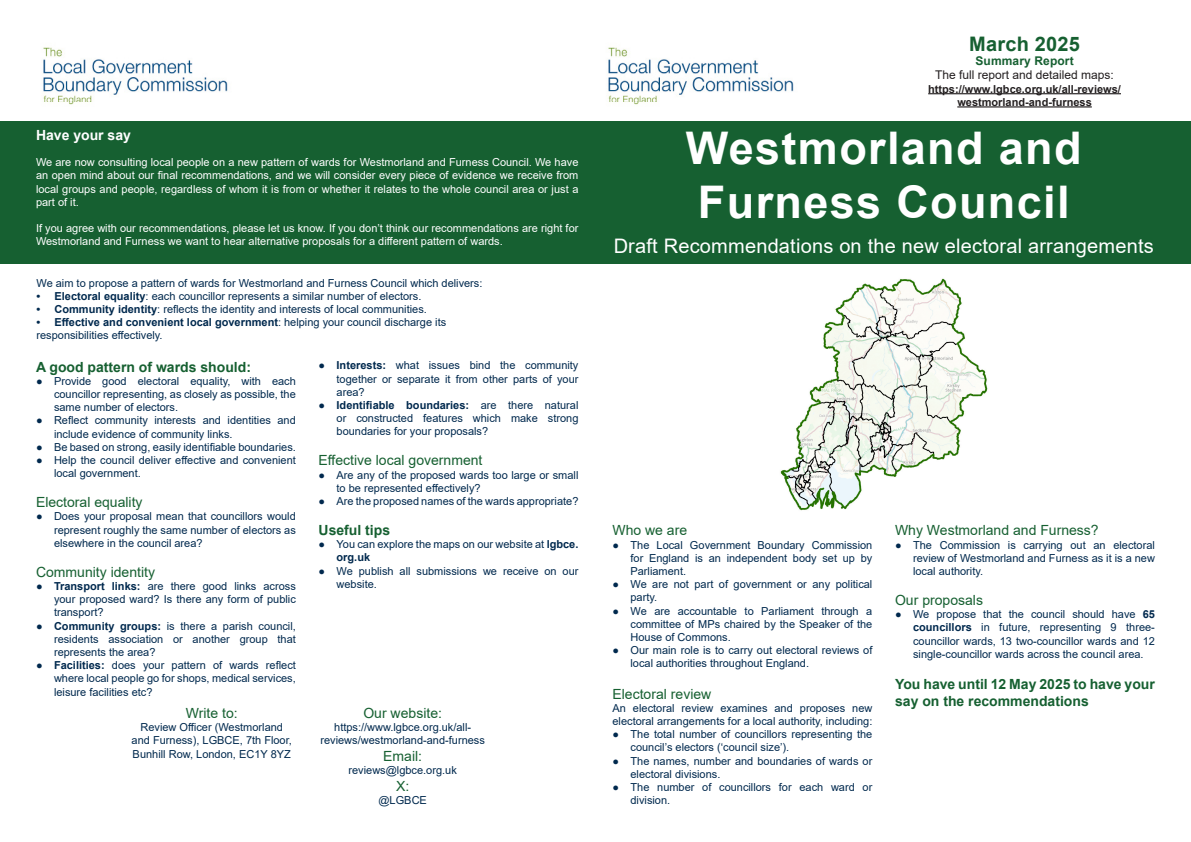
<style>
.page{position:relative;width:1191px;height:842px;background:#fff}
.page>*{position:absolute;margin:0;border:0;box-sizing:border-box;transform-origin:0 0}
.t1{font:700 45px/54px "Arial";letter-spacing:.03em;color:#fff}
.t2{font:20px "Arial";letter-spacing:.01em;color:#fff}
.t3{font:700 20px "Arial";letter-spacing:.01em;color:#166031}
.Summary_Paragraph_Heading{font:14px "Arial";color:#166031}
.Summary_Text{font:700 14px/16.8px "Arial";color:#166031}
.Summary_Paragraph_Heading-2{font:700 14px "Arial";color:#166031}
.Summary_Text-2{font:700 14px "Arial";color:#fff}
.t4{font:12px "Arial";color:#231f20}
.t5{font:700 12px "Arial";letter-spacing:.01em;color:#166031}
.Summary_Text-3{font:11px/13.2px "Arial";color:#00294e;text-align:justify}
.Summary_Text-4{font:11px/13.2px "Arial";color:#fff;text-align:justify}
.t6{font:700 11px "Arial";color:#00294e}
.t7{font:700 11px/13.2px "Arial";color:#231f20;text-align:center}
.s1{font-weight:700}
.s2{font-weight:400}
</style>
<div class="page">
<div style="left:0;top:121px;width:1191px;height:142px;background:#166031"></div>
<img style="left:43px;top:47px;width:185px;height:58px">
<img style="left:608px;top:47px;width:186px;height:58px">
<hr style="left:928px;top:93px;width:193px;height:1px;background:#231f20">
<hr style="left:957px;top:106px;width:134px;height:2px;background:#231f20">
<img style="left:780px;top:278px;width:208px;height:233px">
<p class="Summary_Text-2" style="left:36px;top:125px;width:96px">Have your say</p>
<p class="Summary_Text-4" style="left:36px;top:156px;width:544px">We are now consulting local people on a new pattern of wards for Westmorland and Furness Council. We have an open mind about our final recommendations, and we will consider every piece of evidence we receive from local groups and people, regardless of whom it is from or whether it relates to the whole council area or just a part of it.</p>
<p class="Summary_Text-4" style="left:36px;top:222px;width:544px">If you agree with our recommendations, please let us know. If you don’t think our recommendations are right for<br>Westmorland and Furness we want to hear alternative proposals for a different pattern of wards.</p>
<p class="Summary_Text-3" style="left:36px;top:276px;width:447px">We aim to propose a pattern of wards for Westmorland and Furness Council which delivers:</p>
<p class="Summary_Text-3" style="left:36px;top:289px;width:386px"><span class="s1">• Electoral equality</span>: each councillor represents a similar number of electors.</p>
<p class="Summary_Text-3" style="left:36px;top:302px;width:392px"><span class="s1">• Community identity</span>: reflects the identity and interests of local communities.</p>
<p class="t6" style="left:36px;top:314px;width:411px">• Effective and convenient local government<span class="s2">: helping your council discharge its</span></p>
<p class="Summary_Text-3" style="left:36px;top:329px;width:128px">responsibilities effectively.</p>
<p class="Summary_Paragraph_Heading-2" style="left:36px;top:357px;width:216px">A good pattern of wards should:</p>
<p class="Summary_Text-3" style="left:54px;top:374px;width:243px;text-indent:-18px">● Provide good electoral equality, with each councillor representing, as closely as possible, the same number of electors.</p>
<p class="Summary_Text-3" style="left:54px;top:414px;width:243px;text-indent:-18px">● Reflect community interests and identities and include evidence of community links.</p>
<p class="Summary_Text-3" style="left:36px;top:440px;width:261px">● Be based on strong, easily identifiable boundaries.</p>
<p class="Summary_Text-3" style="left:54px;top:453px;width:243px;text-indent:-18px">● Help the council deliver effective and convenient local government.</p>
<p class="Summary_Paragraph_Heading" style="left:36px;top:493px;width:108px">Electoral equality</p>
<p class="Summary_Text-3" style="left:54px;top:510px;width:243px;text-indent:-18px">● Does your proposal mean that councillors would represent roughly the same number of electors as elsewhere in the council area?</p>
<p class="Summary_Paragraph_Heading" style="left:36px;top:562px;width:121px">Community identity</p>
<p class="Summary_Text-3" style="left:54px;top:579px;width:243px;text-indent:-18px">● <span class="s1">Transport links:</span> are there good links across your proposed ward? Is there any form of public transport?</p>
<p class="Summary_Text-3" style="left:54px;top:619px;width:243px;text-indent:-18px">● <span class="s1">Community groups:</span> is there a parish council, residents association or another group that represents the area?</p>
<p class="Summary_Text-3" style="left:54px;top:659px;width:243px;text-indent:-18px">● <span class="s1">Facilities:</span> does your pattern of wards reflect where local people go for shops, medical services, leisure facilities etc?</p>
<p class="Summary_Text-3" style="left:336px;top:359px;width:243px;text-indent:-18px">● <span class="s1">Interests:</span> what issues bind the community together or separate it from other parts of your area?</p>
<p class="Summary_Text-3" style="left:336px;top:398px;width:243px;text-indent:-18px">● <span class="s1">Identifiable boundaries:</span> are there natural or constructed features which make strong boundaries for your proposals?</p>
<p class="Summary_Paragraph_Heading" style="left:318px;top:451px;width:165px">Effective local government</p>
<p class="Summary_Text-3" style="left:336px;top:468px;width:243px;text-indent:-18px">● Are any of the proposed wards too large or small to be represented effectively?</p>
<p class="Summary_Text-3" style="left:318px;top:494px;width:261px">● Are the proposed names of the wards appropriate?</p>
<p class="Summary_Paragraph_Heading-2" style="left:318px;top:520px;width:73px">Useful tips</p>
<p class="Summary_Text-3" style="left:336px;top:538px;width:243px;text-indent:-18px">● You can explore the maps on our website at <span class="s1">lgbce. org.uk</span></p>
<p class="Summary_Text-3" style="left:336px;top:564px;width:243px;text-indent:-18px">● We publish all submissions we receive on our website.</p>
<p class="Summary_Paragraph_Heading" style="left:186px;top:703px;width:53px">Write to:</p>
<p class="Summary_Text-3" style="left:132px;top:720px;width:162px;text-align:center">Review Officer (Westmorland and Furness), LGBCE, 7th Floor,<br>Bunhill Row, London, EC1Y 8YZ</p>
<p class="Summary_Paragraph_Heading" style="left:363px;top:703px;width:80px">Our website:</p>
<p class="Summary_Text-3" style="left:320px;top:720px;width:166px;text-align:center">https://www.lgbce.org.uk/all&shy;reviews/westmorland-and-furness</p>
<p class="Summary_Paragraph_Heading" style="left:383px;top:746px;width:40px">Email:</p>
<p class="Summary_Text-3" style="left:348px;top:764px;width:110px">reviews@lgbce.org.uk</p>
<p class="Summary_Paragraph_Heading" style="left:396px;top:776px;width:15px">X:</p>
<p class="Summary_Text-3" style="left:378px;top:794px;width:50px">@LGBCE</p>
<p class="t3" style="left:969px;top:29px;width:112px">March 2025</p>
<p class="t5" style="left:975px;top:52px;width:100px">Summary Report</p>
<p class="t4" style="left:935px;top:67px;width:180px">The full report and detailed maps:</p>
<p class="t7" style="left:928px;top:82px;width:194px">https://www.lgbce.org.uk/all-reviews/ westmorland-and-furness</p>
<p class="t1" style="left:686px;top:121px;width:397px">Westmorland and<br>Furness Council</p>
<p class="t2" style="left:613px;top:232px;width:541px">Draft Recommendations on the new electoral arrangements</p>
<p class="Summary_Paragraph_Heading" style="left:612px;top:521px;width:76px">Who we are</p>
<p class="Summary_Text-3" style="left:630px;top:538px;width:243px;text-indent:-18px">● The Local Government Boundary Commission for England is an independent body set up by Parliament.</p>
<p class="Summary_Text-3" style="left:630px;top:578px;width:243px;text-indent:-18px">● We are not part of government or any political party.</p>
<p class="Summary_Text-3" style="left:630px;top:604px;width:243px;text-indent:-18px">● We are accountable to Parliament through a committee of MPs chaired by the Speaker of the House of Commons.</p>
<p class="Summary_Text-3" style="left:630px;top:644px;width:243px;text-indent:-18px">● Our main role is to carry out electoral reviews of local authorities throughout England.</p>
<p class="Summary_Paragraph_Heading" style="left:612px;top:684px;width:100px">Electoral review</p>
<p class="Summary_Text-3" style="left:612px;top:701px;width:261px">An electoral review examines and proposes new electoral arrangements for a local authority, including:</p>
<p class="Summary_Text-3" style="left:630px;top:728px;width:243px;text-indent:-18px">● The total number of councillors representing the council’s electors (‘council size’).</p>
<p class="Summary_Text-3" style="left:630px;top:754px;width:243px;text-indent:-18px">● The names, number and boundaries of wards or electoral divisions.</p>
<p class="Summary_Text-3" style="left:630px;top:780px;width:243px;text-indent:-18px">● The number of councillors for each ward or division.</p>
<p class="Summary_Paragraph_Heading" style="left:895px;top:521px;width:205px">Why Westmorland and Furness?</p>
<p class="Summary_Text-3" style="left:913px;top:538px;width:243px;text-indent:-18px">● The Commission is carrying out an electoral review of Westmorland and Furness as it is a new local authority.</p>
<p class="Summary_Paragraph_Heading" style="left:895px;top:590px;width:89px">Our proposals</p>
<p class="Summary_Text-3" style="left:913px;top:608px;width:243px;text-indent:-18px">● We propose that the council should have <span class="s1">65 councillors</span> in future, representing 9 three&shy;councillor wards, 13 two-councillor wards and 12 single-councillor wards across the council area.</p>
<p class="Summary_Text" style="left:895px;top:676px;width:261px">You have until 12 May 2025 to have your say on the recommendations</p>
</div>
